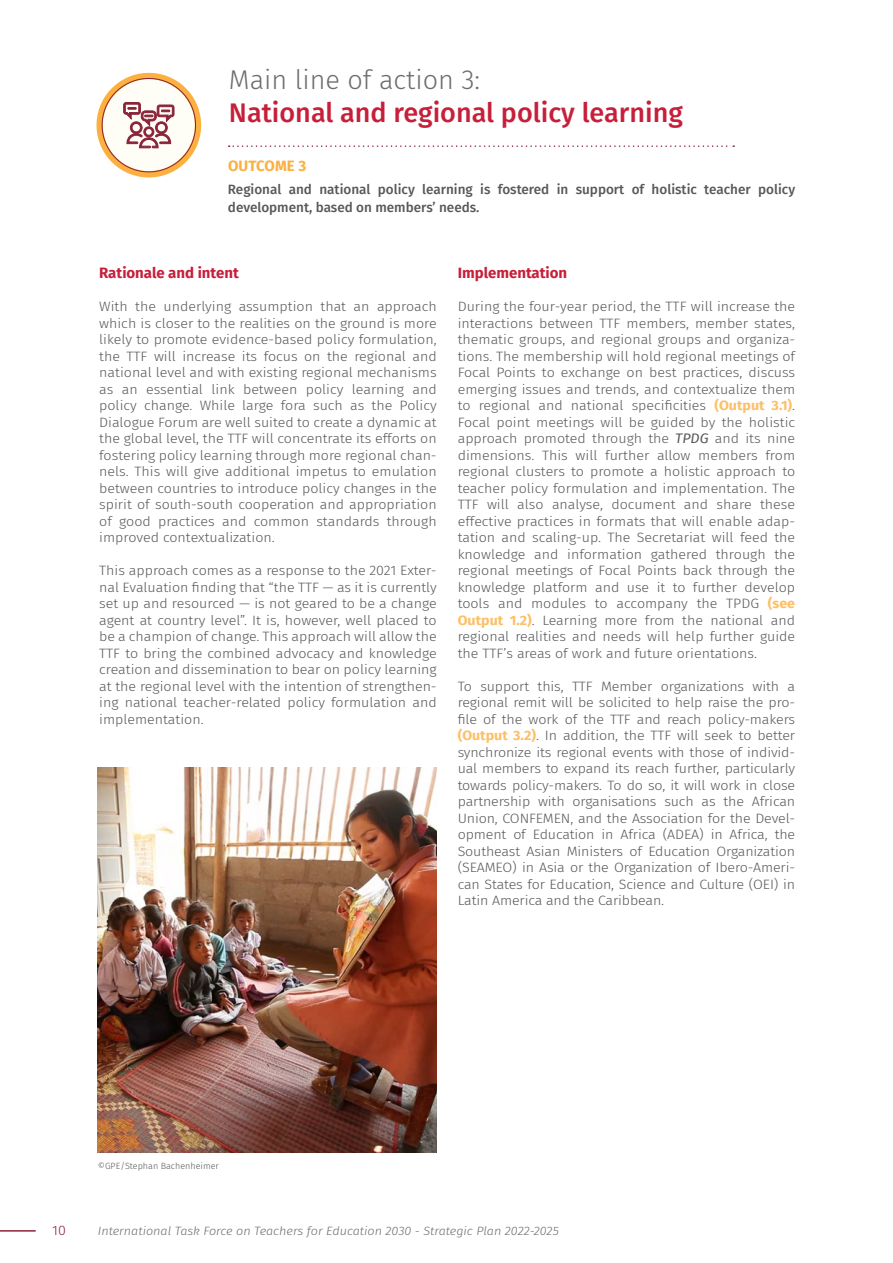
<style>
.page{position:relative;width:893px;height:1263px;background:#fff}
.page>*{position:absolute;margin:0;border:0;box-sizing:border-box;transform-origin:0 0}
.t1{font:500 27px "Fira Sans";color:#c71f3a}
.t2{font:300 27px "Fira Sans";color:#6c6d70}
.t3{font:700 15px "Fira Sans";color:#c71f3a}
.t4{font:700 15px "Fira Sans";letter-spacing:.005em;color:#fbb03f}
.t5{font:300 13.5px/16.5px "Fira Sans";color:#57585a;text-align:justify;scale:1.06 1}
.t6{font:500 13.5px/18px "Fira Sans";color:#57585a}
.t7{font:300 13.5px "Fira Sans";color:#892439;scale:1.06 1}
.t8{font:italic 300 12px "Fira Sans";color:#6c6d70;scale:1.06 1}
.t9{font:300 9px "Fira Sans";color:#57585a}
.s1{font-weight:700;color:#fdbf66}
.s2{font-weight:400;font-style:italic}
</style>
<div class="page">
<svg style="left:229px;top:145px;width:505px;height:2px"></svg>
<img style="left:98px;top:767px;width:339px;height:385px">
<svg style="left:96px;top:72px;width:106px;height:106px"></svg>
<hr style="left:0;top:1230px;width:36px;height:1px;background:#892439">
<h1 class="t2" style="left:229px;top:60px;width:253px">Main line of action 3:</h1>
<h1 class="t1" style="left:229px;top:91px;width:456px">National and regional policy learning</h1>
<p class="t4" style="left:228px;top:153px;width:80px">OUTCOME 3</p>
<p class="t6" style="left:228px;top:179px;width:569px">Regional and national policy learning is fostered in support of holistic teacher policy development, based on members’ needs.</p>
<p class="t3" style="left:99px;top:260px;width:141px">Rationale and intent</p>
<p class="t5" style="left:99px;top:298px;width:320px">With the underlying assumption that an approach which is closer to the realities on the ground is more likely to promote evidence-based policy formulation, the TTF will increase its focus on the regional and national level and with existing regional mechanisms as an essential link between policy learning and policy change. While large fora such as the Policy Dialogue Forum are well suited to create a dynamic at the global level, the TTF will concentrate its efforts on fostering policy learning through more regional chan&shy;nels. This will give additional impetus to emulation between countries to introduce policy changes in the spirit of south-south cooperation and appropriation of good practices and common standards through improved contextualization.</p>
<p class="t5" style="left:99px;top:562px;width:320px">This approach comes as a response to the 2021 Exter&shy;nal Evaluation finding that “the TTF — as it is currently set up and resourced — is not geared to be a change agent at country level”. It is, however, well placed to be a champion of change. This approach will allow the TTF to bring the combined advocacy and knowledge creation and dissemination to bear on policy learning at the regional level with the intention of strengthen&shy;ing national teacher-related policy formulation and implementation.</p>
<p class="t3" style="left:458px;top:260px;width:111px">Implementation</p>
<p class="t5" style="left:458px;top:298px;width:320px">During the four-year period, the TTF will increase the interactions between TTF members, member states, thematic groups, and regional groups and organiza&shy;tions. The membership will hold regional meetings of Focal Points to exchange on best practices, discuss emerging issues and trends, and contextualize them to regional and national specificities <span class="s1">(Output 3.1)</span>.<br>Focal point meetings will be guided by the holistic approach promoted through the <span class="s2">TPDG</span> and its nine dimensions. This will further allow members from regional clusters to promote a holistic approach to teacher policy formulation and implementation. The TTF will also analyse, document and share these effective practices in formats that will enable adap&shy;tation and scaling-up. The Secretariat will feed the knowledge and information gathered through the regional meetings of Focal Points back through the knowledge platform and use it to further develop tools and modules to accompany the TPDG <span class="s1">(see Output 1.2)</span>. Learning more from the national and regional realities and needs will help further guide the TTF’s areas of work and future orientations.</p>
<p class="t5" style="left:458px;top:678px;width:320px">To support this, TTF Member organizations with a regional remit will be solicited to help raise the pro&shy;file of the work of the TTF and reach policy-makers <span class="s1">(Output 3.2)</span>. In addition, the TTF will seek to better synchronize its regional events with those of individ&shy;ual members to expand its reach further, particularly towards policy-makers. To do so, it will work in close partnership with organisations such as the African Union, CONFEMEN, and the Association for the Devel&shy;opment of Education in Africa (ADEA) in Africa, the Southeast Asian Ministers of Education Organization (SEAMEO) in Asia or the Organization of Ibero-Ameri&shy;can States for Education, Science and Culture (OEI) in Latin America and the Caribbean.</p>
<p class="t9" style="left:98px;top:1160px;width:123px">©GPE/Stephan Bachenheimer</p>
<p class="t7" style="left:52px;top:1221px;width:14px">10</p>
<p class="t8" style="left:98px;top:1223px;width:436px">International Task Force on Teachers for Education 2030 - Strategic Plan 2022-2025</p>
</div>
